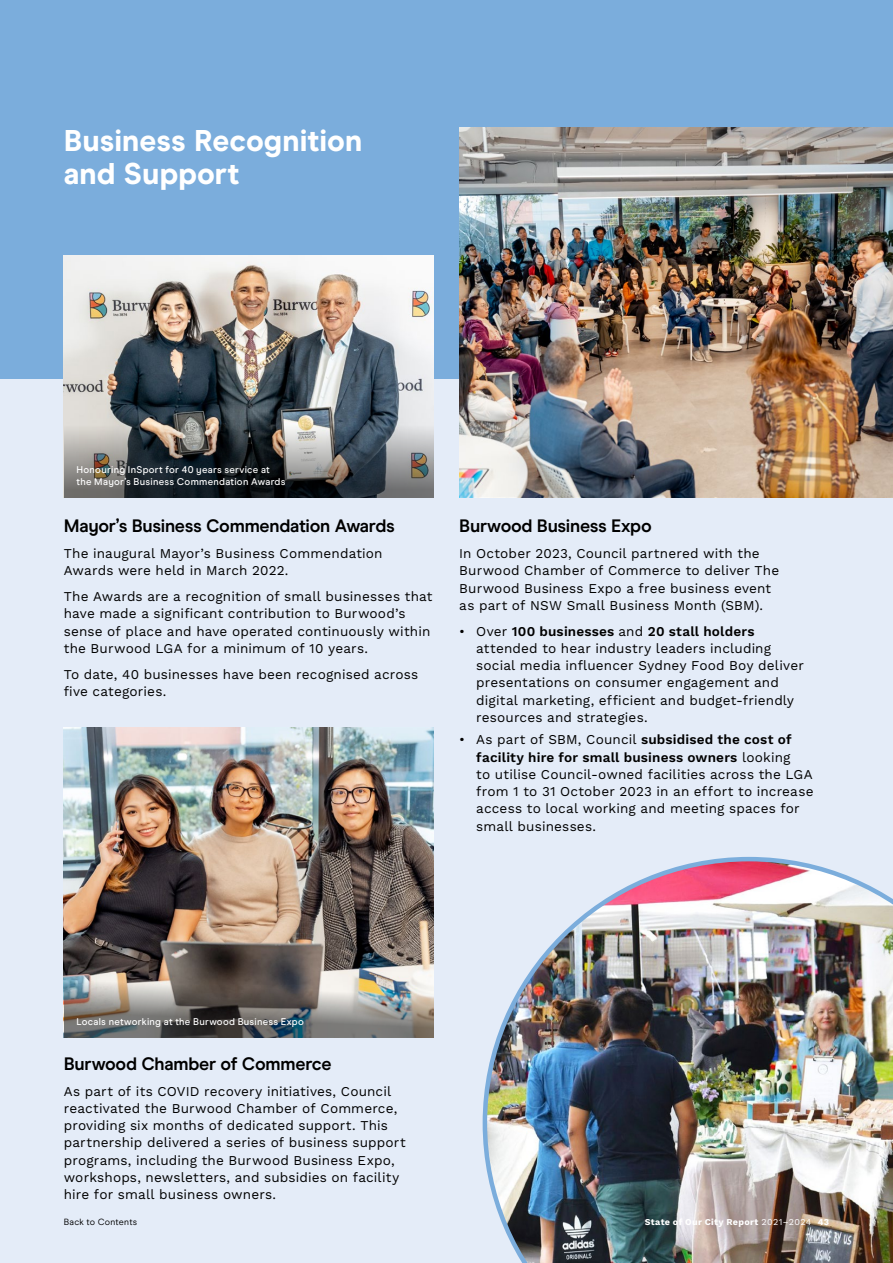
<style>
.page{position:relative;width:893px;height:1263px;background:#e4ecf8}
.page>*{position:absolute;margin:0;border:0;box-sizing:border-box;transform-origin:0 0}
.t1{font:900 30px/33px "Modern Era";color:#fff}
.t2{font:700 18px "Modern Era";letter-spacing:-.015em;color:#000}
.t3{font:13.5px/17.2px "Work Sans";letter-spacing:.01em;color:#000}
.t4{font:500 9.75px/12px "Modern Era";letter-spacing:.025em;color:#fff}
.t5{font:700 9px "Work Sans";letter-spacing:.035em;color:#fff}
.t6{font:9px "Modern Era";letter-spacing:.025em;color:#000}
.s1{font-weight:600}
.s2{font-weight:400}
</style>
<div class="page">
<div style="left:0;top:0;width:893px;height:378px;background:#7baddc"></div>
<img style="left:64px;top:255px;width:370px;height:156px">
<img style="left:64px;top:411px;width:370px;height:86px">
<img style="left:459px;top:128px;width:434px;height:369px">
<img style="left:64px;top:727px;width:370px;height:197px">
<img style="left:64px;top:924px;width:370px;height:113px">
<img style="left:483px;top:857px;width:410px;height:406px">
<h1 class="t1" style="left:64px;top:124px;width:300px">Business Recognition and Support</h1>
<p class="t4" style="left:77px;top:463px;width:210px">Honouring InSport for 40 years service at the Mayor’s Business Commendation Awards</p>
<h2 class="t2" style="left:64px;top:515px;width:333px">Mayor’s Business Commendation Awards</h2>
<p class="t3" style="left:64px;top:545px;width:320px">The inaugural Mayor’s Business Commendation<br>Awards were held in March 2022.</p>
<p class="t3" style="left:64px;top:588px;width:370px">The Awards are a recognition of small businesses that have made a significant contribution to Burwood’s sense of place and have operated continuously within the Burwood LGA for a minimum of 10 years.</p>
<p class="t3" style="left:64px;top:666px;width:356px">To date, 40 businesses have been recognised across five categories.</p>
<h2 class="t2" style="left:459px;top:515px;width:194px">Burwood Business Expo</h2>
<p class="t3" style="left:459px;top:545px;width:322px">In October 2023, Council partnered with the Burwood Chamber of Commerce to deliver The Burwood Business Expo a free business event as part of NSW Small Business Month (SBM).</p>
<p class="t3" style="left:476px;top:623px;width:329px;text-indent:-17px">• Over <span class="s1">100 businesses</span> and <span class="s1">20 stall holders </span>attended to hear industry leaders including social media influencer Sydney Food Boy deliver presentations on consumer engagement and digital marketing, efficient and budget-friendly resources and strategies.</p>
<p class="t3" style="left:476px;top:732px;width:339px;text-indent:-17px">• As part of SBM, Council <span class="s1">subsidised the cost of facility hire for small business owners</span> looking<br>to utilise Council-owned facilities across the LGA from 1 to 31 October 2023 in an effort to increase access to local working and meeting spaces for small businesses.</p>
<p class="t4" style="left:77px;top:1015px;width:229px">Locals networking at the Burwood Business Expo</p>
<h2 class="t2" style="left:64px;top:1053px;width:269px">Burwood Chamber of Commerce</h2>
<p class="t3" style="left:64px;top:1083px;width:343px">As part of its COVID recovery initiatives, Council reactivated the Burwood Chamber of Commerce, providing six months of dedicated support. This partnership delivered a series of business support programs, including the Burwood Business Expo, workshops, newsletters, and subsidies on facility hire for small business owners.</p>
<p class="t6" style="left:64px;top:1216px;width:75px">Back to Contents</p>
<p class="t5" style="left:645px;top:1216px;width:186px">State of Our City Report <span class="s2">2021–2024</span> 43</p>
</div>
